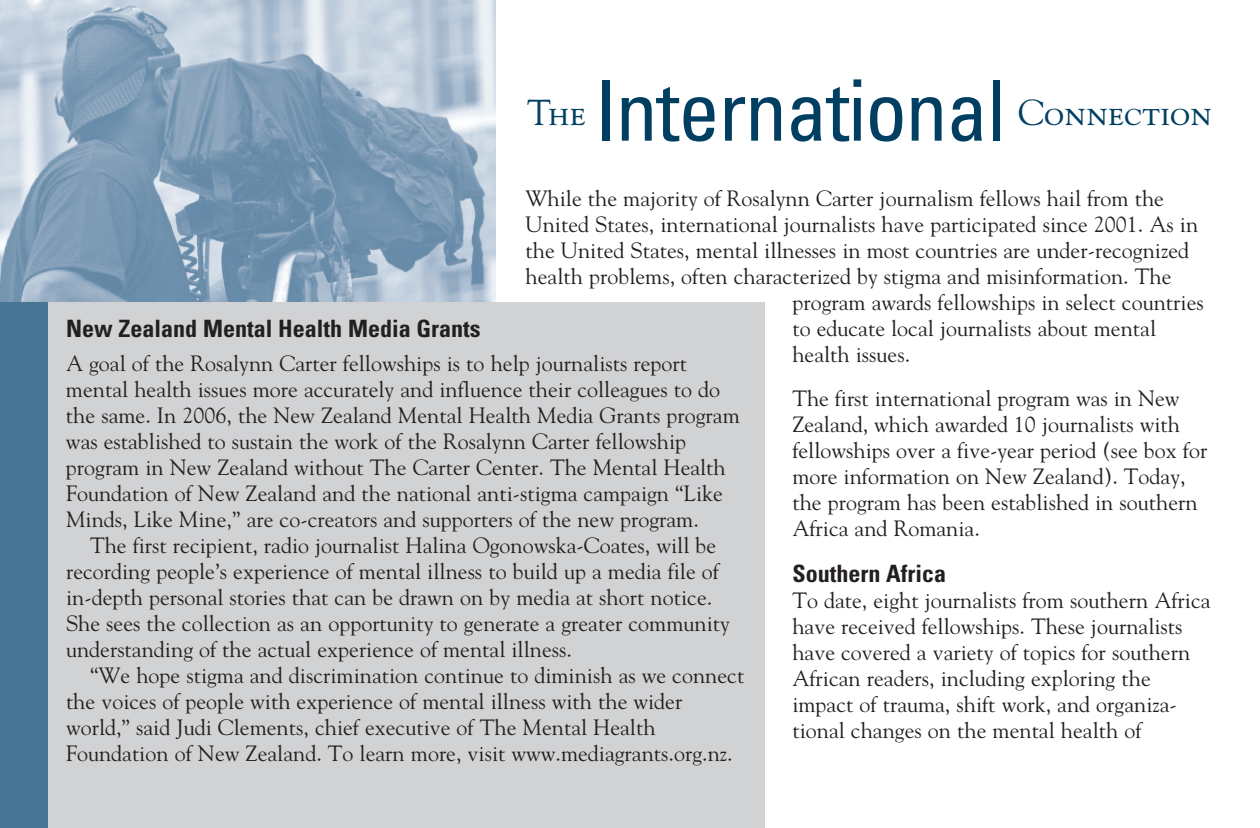
<style>
.page{position:relative;width:1260px;height:828px;background:#fff}
.page>*{position:absolute;margin:0;border:0;box-sizing:border-box;transform-origin:0 0}
.t1{font:condensed 84px "Univers";letter-spacing:-.02em;color:#003f61}
.t2{font:36px "Goudy SC";color:#003f61}
.t3{font:700 condensed 24px "Univers";color:#231f20}
.t4{font:22px/26px "Goudy";color:#231f20}
</style>
<div class="page">
<img style="left:0;top:0;width:496px;height:302px">
<div style="left:48px;top:302px;width:716px;height:526px;background:#d1d2d4"></div>
<div style="left:0;top:302px;width:48px;height:526px;background:#487594"></div>
<h1 class="t1" style="left:594px;top:63px;width:413px">International</h1>
<h2 class="t2" style="left:527px;top:98px;width:60px">The</h2>
<h2 class="t2" style="left:1018px;top:98px;width:196px">Connection</h2>
<p class="t4" style="left:526px;top:186px;width:640px">While the majority of Rosalynn Carter journalism fellows hail from the</p>
<p class="t4" style="left:526px;top:212px;width:674px">United States, international journalists have participated since 2001. As in</p>
<p class="t4" style="left:526px;top:238px;width:665px">the United States, mental illnesses in most countries are under-recognized</p>
<p class="t4" style="left:526px;top:264px;width:647px">health problems, often characterized by stigma and misinformation. The</p>
<p class="t4" style="left:792px;top:290px;width:413px">program awards fellowships in select countries</p>
<p class="t4" style="left:792px;top:316px;width:365px">to educate local journalists about mental</p>
<p class="t4" style="left:792px;top:342px;width:119px">health issues.</p>
<p class="t4" style="left:792px;top:386px;width:416px">The first international program was in New Zealand, which awarded 10 journalists with fellowships over a five-year period (see box for more information on New Zealand). Today, the program has been established in southern Africa and Romania.</p>
<p class="t3" style="left:792px;top:560px;width:155px">Southern Africa</p>
<p class="t4" style="left:792px;top:588px;width:420px">To date, eight journalists from southern Africa have received fellowships. These journalists have covered a variety of topics for southern African readers, including exploring the impact of trauma, shift work, and organiza&shy;tional changes on the mental health of</p>
<p class="t3" style="left:66px;top:315px;width:416px">New Zealand Mental Health Media Grants</p>
<p class="t4" style="left:66px;top:351px;width:675px">A goal of the Rosalynn Carter fellowships is to help journalists report mental health issues more accurately and influence their colleagues to do the same. In 2006, the New Zealand Mental Health Media Grants program was established to sustain the work of the Rosalynn Carter fellowship program in New Zealand without The Carter Center. The Mental Health Foundation of New Zealand and the national anti-stigma campaign “Like Minds, Like Mine,” are co-creators and supporters of the new program.</p>
<p class="t4" style="left:66px;top:533px;width:665px;text-indent:24px">The first recipient, radio journalist Halina Ogonowska-Coates, will be recording people’s experience of mental illness to build up a media file of in-depth personal stories that can be drawn on by media at short notice.<br>She sees the collection as an opportunity to generate a greater community understanding of the actual experience of mental illness.</p>
<p class="t4" style="left:66px;top:663px;width:680px;text-indent:24px">“We hope stigma and discrimination continue to diminish as we connect the voices of people with experience of mental illness with the wider world,” said Judi Clements, chief executive of The Mental Health Foundation of New Zealand. To learn more, visit www.mediagrants.org.nz.</p>
</div>
